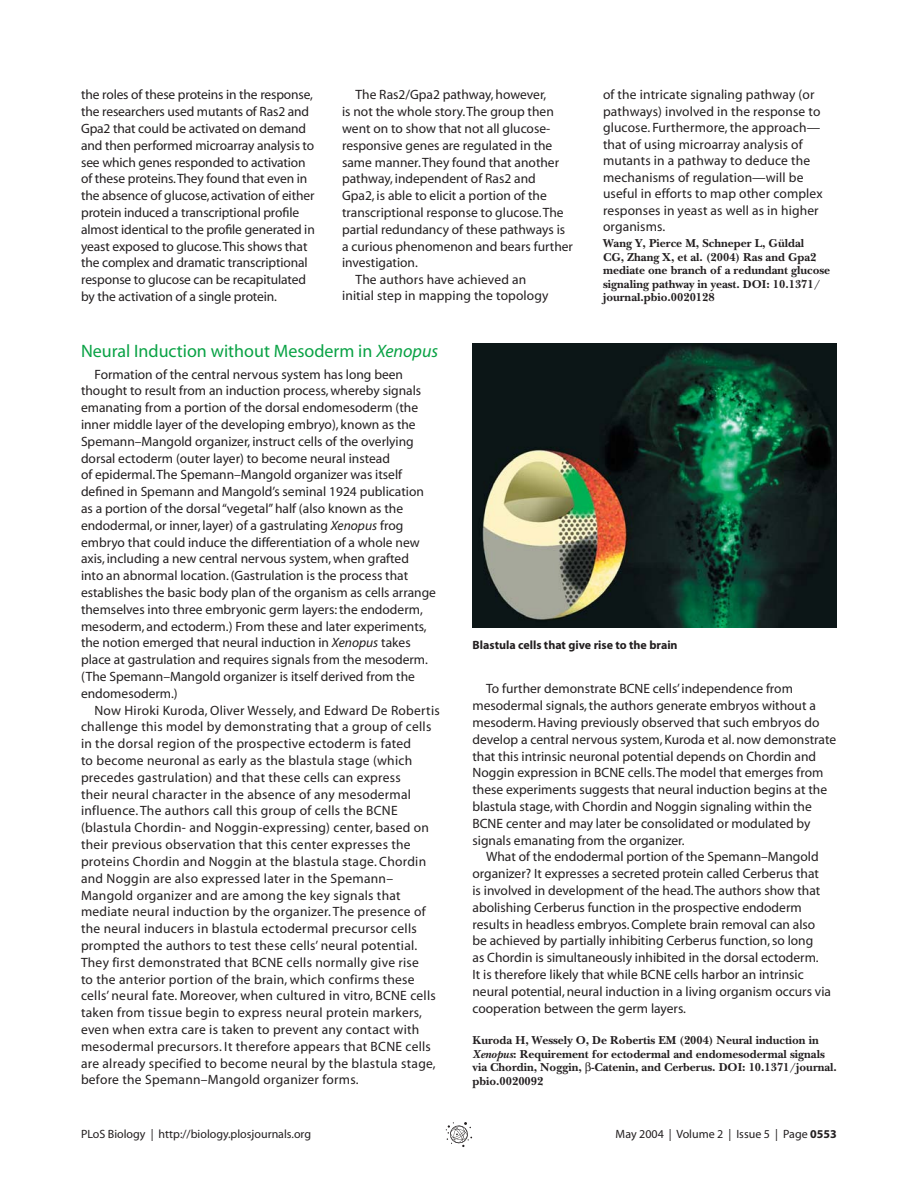
<style>
.page{position:relative;width:918px;height:1202px;background:#fff}
.page>*{position:absolute;margin:0;border:0;box-sizing:border-box;transform-origin:0 0}
.t1{font:18px "Myriad";color:#09a245}
.t2{font:13.5px/16.8px "Myriad";color:#231f20}
.t3{font:13.5px/16.8px "Myriad";letter-spacing:.02em;color:#231f20}
.t4{font:700 12px/13.5px "PLB Iserif";color:#231f20}
.t5{font:12px "Myriad";color:#231f20}
.t6{font:700 12px "Myriad";color:#231f20}
.s1{font-style:italic}
.s2{font-weight:500}
.s3{font-weight:700}
</style>
<div class="page">
<svg style="left:446px;top:1122px;width:26px;height:25px"></svg>
<img style="left:472px;top:343px;width:365px;height:284px">
<p class="t2" style="left:81px;top:88px;width:235px">the roles of these proteins in the response, the researchers used mutants of Ras2 and Gpa2 that could be activated on demand and then performed microarray analysis to see which genes responded to activation of these proteins. They found that even in the absence of glucose, activation of either protein induced a transcriptional profile almost identical to the profile generated in yeast exposed to glucose. This shows that the complex and dramatic transcriptional response to glucose can be recapitulated by the activation of a single protein.</p>
<p class="t2" style="left:356px;top:88px;width:192px">The Ras2/Gpa2 pathway, however,</p>
<p class="t2" style="left:342px;top:104px;width:213px">is not the whole story. The group then</p>
<p class="t2" style="left:342px;top:121px;width:210px">went on to show that not all glucose-</p>
<p class="t2" style="left:342px;top:138px;width:212px">responsive genes are regulated in the</p>
<p class="t2" style="left:342px;top:155px;width:219px">same manner. They found that another</p>
<p class="t2" style="left:342px;top:172px;width:195px">pathway, independent of Ras2 and</p>
<p class="t2" style="left:342px;top:188px;width:206px">Gpa2, is able to elicit a portion of the</p>
<p class="t2" style="left:342px;top:205px;width:223px">transcriptional response to glucose. The</p>
<p class="t2" style="left:342px;top:222px;width:225px">partial redundancy of these pathways is</p>
<p class="t2" style="left:342px;top:239px;width:232px">a curious phenomenon and bears further</p>
<p class="t2" style="left:342px;top:256px;width:77px">investigation.</p>
<p class="t2" style="left:356px;top:272px;width:172px">The authors have achieved an</p>
<p class="t2" style="left:342px;top:289px;width:208px">initial step in mapping the topology</p>
<h1 class="t1" style="left:81px;top:344px;width:359px">Neural Induction without Mesoderm in <span class="s1">Xenopus</span></h1>
<p class="t2" style="left:603px;top:88px;width:221px">of the intricate signaling pathway (or pathways) involved in the response to glucose. Furthermore, the approach— that of using microarray analysis of mutants in a pathway to deduce the mechanisms of regulation—will be useful in efforts to map other complex responses in yeast as well as in higher organisms.</p>
<p class="t4" style="left:603px;top:238px;width:229px">Wang Y, Pierce M, Schneper L, Güldal<br>CG, Zhang X, et al. (2004) Ras and Gpa2 mediate one branch of a redundant glucose signaling pathway in yeast. DOI: 10.1371/ journal.pbio.0020128</p>
<p class="t2" style="left:81px;top:367px;width:357px;text-indent:14px">Formation of the central nervous system has long been thought to result from an induction process, whereby signals emanating from a portion of the dorsal endomesoderm (the inner middle layer of the developing embryo), known as the Spemann–Mangold organizer, instruct cells of the overlying dorsal ectoderm (outer layer) to become neural instead<br>of epidermal. The Spemann–Mangold organizer was itself defined in Spemann and Mangold’s seminal 1924 publication as a portion of the dorsal “vegetal’’ half (also known as the endodermal, or inner, layer) of a gastrulating <span class="s1">Xenopus</span> frog embryo that could induce the differentiation of a whole new axis, including a new central nervous system, when grafted<br>into an abnormal location. (Gastrulation is the process that establishes the basic body plan of the organism as cells arrange themselves into three embryonic germ layers: the endoderm, mesoderm, and ectoderm.) From these and later experiments, the notion emerged that neural induction in <span class="s1">Xenopus</span> takes place at gastrulation and requires signals from the mesoderm. (The Spemann–Mangold organizer is itself derived from the endomesoderm.)</p>
<p class="t3" style="left:81px;top:703px;width:360px;text-indent:14px">Now Hiroki Kuroda, Oliver Wessely, and Edward De Robertis challenge this model by demonstrating that a group of cells in the dorsal region of the prospective ectoderm is fated<br>to become neuronal as early as the blastula stage (which precedes gastrulation) and that these cells can express<br>their neural character in the absence of any mesodermal influence. The authors call this group of cells the BCNE (blastula Chordin- and Noggin-expressing) center, based on their previous observation that this center expresses the proteins Chordin and Noggin at the blastula stage. Chordin and Noggin are also expressed later in the Spemann– Mangold organizer and are among the key signals that mediate neural induction by the organizer. The presence of the neural inducers in blastula ectodermal precursor cells prompted the authors to test these cells’ neural potential.<br>They first demonstrated that BCNE cells normally give rise<br>to the anterior portion of the brain, which confirms these cells’ neural fate. Moreover, when cultured in vitro, BCNE cells taken from tissue begin to express neural protein markers, even when extra care is taken to prevent any contact with mesodermal precursors. It therefore appears that BCNE cells are already specified to become neural by the blastula stage, before the Spemann–Mangold organizer forms.</p>
<p class="t6" style="left:473px;top:640px;width:207px">Blastula cells that give rise to the brain</p>
<p class="t2" style="left:472px;top:681px;width:365px;text-indent:14px">To further demonstrate BCNE cells’ independence from mesodermal signals, the authors generate embryos without a mesoderm. Having previously observed that such embryos do develop a central nervous system, Kuroda et al. now demonstrate that this intrinsic neuronal potential depends on Chordin and Noggin expression in BCNE cells. The model that emerges from these experiments suggests that neural induction begins at the blastula stage, with Chordin and Noggin signaling within the BCNE center and may later be consolidated or modulated by signals emanating from the organizer.</p>
<p class="t2" style="left:472px;top:849px;width:360px;text-indent:14px">What of the endodermal portion of the Spemann–Mangold organizer? It expresses a secreted protein called Cerberus that<br>is involved in development of the head. The authors show that abolishing Cerberus function in the prospective endoderm results in headless embryos. Complete brain removal can also be achieved by partially inhibiting Cerberus function, so long<br>as Chordin is simultaneously inhibited in the dorsal ectoderm.<br>It is therefore likely that while BCNE cells harbor an intrinsic neural potential, neural induction in a living organism occurs via cooperation between the germ layers.</p>
<p class="t4" style="left:472px;top:1035px;width:366px">Kuroda H, Wessely O, De Robertis EM (2004) Neural induction in <span class="s1">Xenopus</span>: Requirement for ectodermal and endomesodermal signals via Chordin, Noggin, <span class="s2">β</span>-Catenin, and Cerberus. DOI: 10.1371/journal. pbio.0020092</p>
<p class="t5" style="left:81px;top:1129px;width:232px">PLoS Biology | http://biology.plosjournals.org</p>
<p class="t5" style="left:616px;top:1129px;width:223px">May 2004 | Volume 2 | Issue 5 | Page <span class="s3">0553</span></p>
</div>
